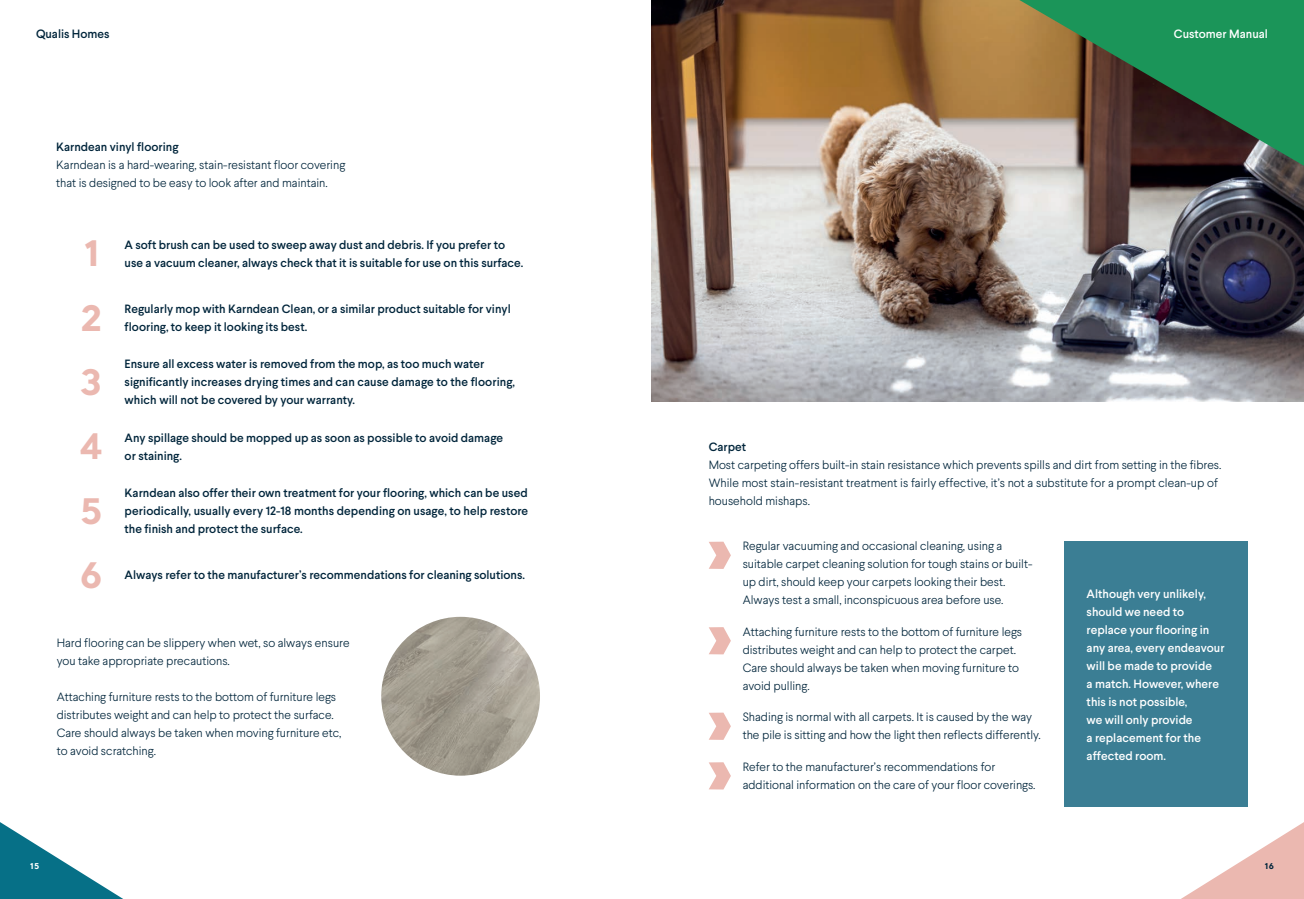
<style>
.page{position:relative;width:1304px;height:899px;background:#fff}
.page>*{position:absolute;margin:0;border:0;box-sizing:border-box;transform-origin:0 0}
.t1{font:700 35px "Santral";color:#ebb8b0}
.t2{font:300 12px/18px "Larsseit";color:#01253b}
.t3{font:500 12px/18px "Larsseit";color:#01253b}
.t4{font:500 12px/18px "Larsseit";color:#fff}
.t5{font:700 8px "Santral";color:#01253b}
.t6{font:700 8px "Santral";color:#fff}
</style>
<div class="page">
<img style="left:381px;top:617px;width:159px;height:158px;border-radius:79px">
<img style="left:652px;top:0;width:652px;height:401px">
<svg style="left:1019px;top:0;width:285px;height:166px;background:#46744c"></svg>
<div style="left:1064px;top:541px;width:183px;height:265px;background:#3b7e94"></div>
<svg style="left:709px;top:541px;width:22px;height:28px"></svg>
<svg style="left:709px;top:627px;width:22px;height:27px"></svg>
<svg style="left:709px;top:712px;width:22px;height:28px"></svg>
<svg style="left:709px;top:762px;width:22px;height:27px"></svg>
<svg style="left:1181px;top:822px;width:123px;height:77px"></svg>
<svg style="left:0;top:822px;width:123px;height:77px"></svg>
<p class="t3" style="left:36px;top:25px;width:75px">Qualis Homes</p>
<p class="t3" style="left:56px;top:138px;width:124px">Karndean vinyl flooring</p>
<p class="t2" style="left:56px;top:156px;width:291px">Karndean is a hard-wearing, stain-resistant floor covering that is designed to be easy to look after and maintain.</p>
<h1 class="t1" style="left:84px;top:229px;width:18px">1</h1>
<h1 class="t1" style="left:80px;top:294px;width:24px">2</h1>
<h1 class="t1" style="left:80px;top:358px;width:24px">3</h1>
<h1 class="t1" style="left:80px;top:422px;width:24px">4</h1>
<h1 class="t1" style="left:80px;top:486px;width:25px">5</h1>
<p class="t3" style="left:125px;top:235px;width:382px">A soft brush can be used to sweep away dust and debris. If you prefer to</p>
<p class="t3" style="left:125px;top:253px;width:400px">use a vacuum cleaner, always check that it is suitable for use on this surface.</p>
<p class="t3" style="left:125px;top:299px;width:388px">Regularly mop with Karndean Clean, or a similar product suitable for vinyl</p>
<p class="t3" style="left:125px;top:317px;width:184px">flooring, to keep it looking its best.</p>
<p class="t3" style="left:125px;top:355px;width:392px">Ensure all excess water is removed from the mop, as too much water significantly increases drying times and can cause damage to the flooring,</p>
<p class="t3" style="left:125px;top:391px;width:232px">which will not be covered by your warranty.</p>
<p class="t3" style="left:125px;top:428px;width:380px">Any spillage should be mopped up as soon as possible to avoid damage</p>
<p class="t3" style="left:125px;top:446px;width:59px">or staining.</p>
<p class="t3" style="left:125px;top:483px;width:405px">Karndean also offer their own treatment for your flooring, which can be used periodically, usually every 12-18 months depending on usage, to help restore</p>
<p class="t3" style="left:125px;top:519px;width:180px">the finish and protect the surface.</p>
<h1 class="t1" style="left:80px;top:551px;width:25px">6</h1>
<p class="t3" style="left:125px;top:566px;width:402px">Always refer to the manufacturer’s recommendations for cleaning solutions.</p>
<p class="t2" style="left:57px;top:633px;width:294px">Hard flooring can be slippery when wet, so always ensure you take appropriate precautions.</p>
<p class="t2" style="left:57px;top:687px;width:286px">Attaching furniture rests to the bottom of furniture legs distributes weight and can help to protect the surface.<br>Care should always be taken when moving furniture etc, to avoid scratching.</p>
<p class="t6" style="left:30px;top:860px;width:11px">15</p>
<p class="t4" style="left:1174px;top:25px;width:96px">Customer Manual</p>
<p class="t3" style="left:709px;top:437px;width:39px">Carpet</p>
<p class="t2" style="left:709px;top:455px;width:514px">Most carpeting offers built-in stain resistance which prevents spills and dirt from setting in the fibres.<br>While most stain-resistant treatment is fairly effective, it’s not a substitute for a prompt clean-up of household mishaps.</p>
<p class="t2" style="left:743px;top:537px;width:291px">Regular vacuuming and occasional cleaning, using a suitable carpet cleaning solution for tough stains or built&shy;up dirt, should keep your carpets looking their best.<br>Always test a small, inconspicuous area before use.</p>
<p class="t2" style="left:743px;top:622px;width:281px">Attaching furniture rests to the bottom of furniture legs distributes weight and can help to protect the carpet.<br>Care should always be taken when moving furniture to avoid pulling.</p>
<p class="t2" style="left:743px;top:708px;width:299px">Shading is normal with all carpets. It is caused by the way the pile is sitting and how the light then reflects differently.</p>
<p class="t2" style="left:743px;top:757px;width:294px">Refer to the manufacturer’s recommendations for additional information on the care of your floor coverings.</p>
<p class="t4" style="left:1087px;top:584px;width:139px">Although very unlikely, should we need to replace your flooring in any area, every endeavour will be made to provide<br>a match. However, where this is not possible,<br>we will only provide<br>a replacement for the affected room.</p>
<p class="t5" style="left:1265px;top:860px;width:11px">16</p>
</div>
